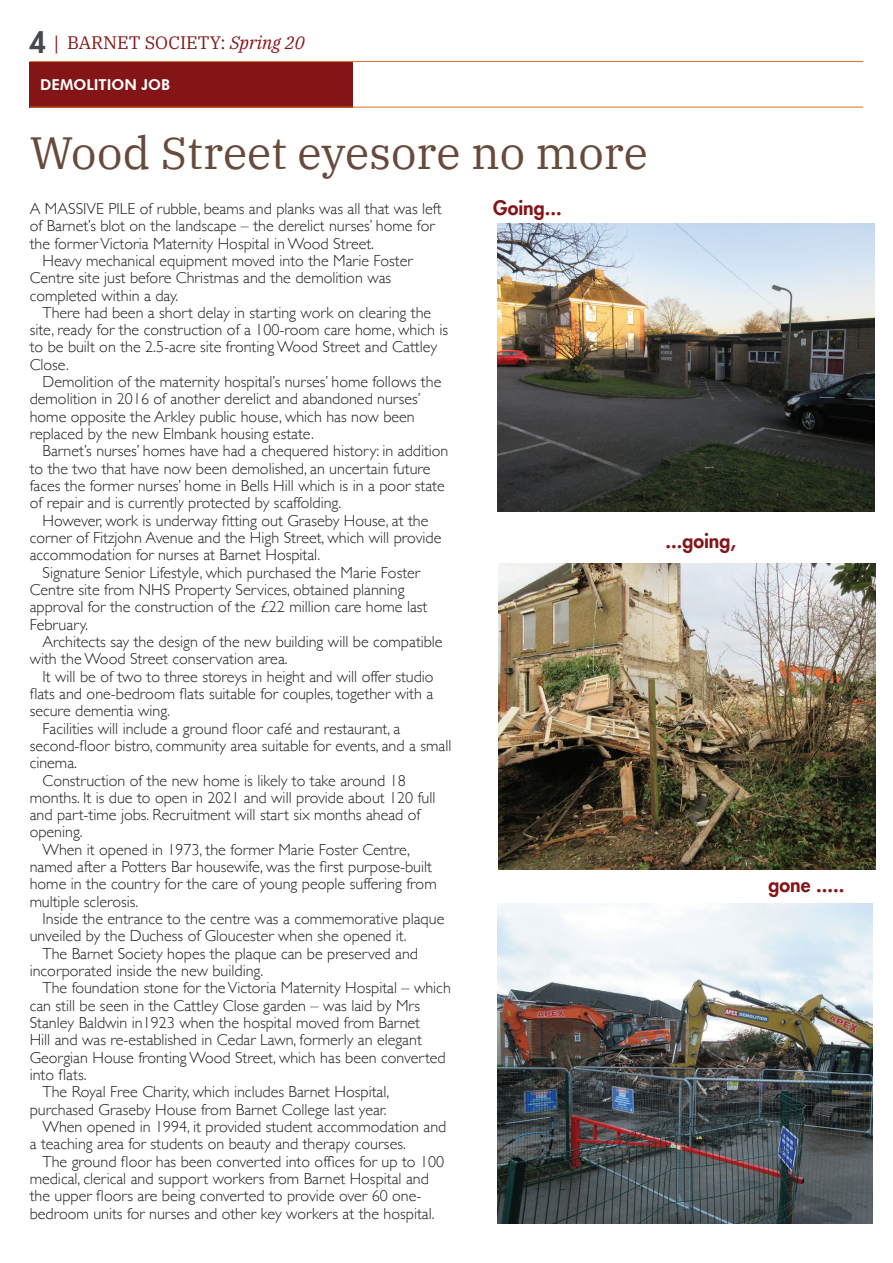
<style>
.page{position:relative;width:893px;height:1263px;background:#fff}
.page>*{position:absolute;margin:0;border:0;box-sizing:border-box;transform-origin:0 0}
.t1{font:45px "IBM Plex Serif";color:#684a3b}
.t2{font:800 19.5px "Futura Std";color:#841517}
.t3{font:18px "IBM Plex Serif";color:#841517}
.t4{font:300 16.05px "Gill Sans";color:#231f20}
.t5{font:800 15px "Futura BT";color:#fff}
.s1{font-family:"Futura Std";font-weight:800;font-size:28.5px;color:#45494c}
.s2{font-family:"Minion Pro"}
.s3{font-style:italic}
</style>
<div class="page">
<div style="left:30px;top:62px;width:323px;height:45px;background:#841517"></div>
<hr style="left:30px;top:61px;width:833px;height:1px;background:#ce7432">
<hr style="left:30px;top:107px;width:833px;height:1px;background:#ce7432">
<img style="left:498px;top:223px;width:376px;height:288px">
<img style="left:499px;top:563px;width:377px;height:306px">
<img style="left:498px;top:904px;width:375px;height:320px">
<p class="t3" style="left:30px;top:29px;width:277px"><span class="s1">4</span> <span class="s2">|</span> BARNET SOCIETY: <span class="s3">Spring 20</span></p>
<p class="t5" style="left:40px;top:76px;width:131px">DEMOLITION JOB</p>
<h1 class="t1" style="left:30px;top:118px;width:620px">Wood Street eyesore no more</h1>
<p class="t4" style="left:30px;top:196px;width:413px">A MASSIVE PILE of rubble, beams and planks was all that was left</p>
<p class="t4" style="left:30px;top:213px;width:406px">of Barnet’s blot on the landscape – the derelict nurses’ home for</p>
<p class="t4" style="left:30px;top:231px;width:346px">the former Victoria Maternity Hospital in Wood Street.</p>
<p class="t4" style="left:42px;top:248px;width:372px">Heavy mechanical equipment moved into the Marie Foster</p>
<p class="t4" style="left:30px;top:265px;width:363px">Centre site just before Christmas and the demolition was</p>
<p class="t4" style="left:30px;top:283px;width:150px">completed within a day.</p>
<p class="t4" style="left:42px;top:300px;width:390px">There had been a short delay in starting work on clearing the</p>
<p class="t4" style="left:30px;top:317px;width:420px">site, ready for the construction of a 100-room care home, which is</p>
<p class="t4" style="left:30px;top:335px;width:409px">to be built on the 2.5-acre site fronting Wood Street and Cattley</p>
<p class="t4" style="left:30px;top:352px;width:41px">Close.</p>
<p class="t4" style="left:42px;top:369px;width:400px">Demolition of the maternity hospital’s nurses’ home follows the</p>
<p class="t4" style="left:30px;top:386px;width:393px">demolition in 2016 of another derelict and abandoned nurses’</p>
<p class="t4" style="left:30px;top:404px;width:387px">home opposite the Arkley public house, which has now been</p>
<p class="t4" style="left:30px;top:421px;width:286px">replaced by the new Elmbank housing estate.</p>
<p class="t4" style="left:42px;top:438px;width:407px">Barnet’s nurses’ homes have had a chequered history: in addition</p>
<p class="t4" style="left:30px;top:456px;width:402px">to the two that have now been demolished, an uncertain future</p>
<p class="t4" style="left:30px;top:473px;width:416px">faces the former nurses’ home in Bells Hill which is in a poor state</p>
<p class="t4" style="left:30px;top:490px;width:313px">of repair and is currently protected by scaffolding.</p>
<p class="t4" style="left:42px;top:508px;width:387px">However, work is underway fitting out Graseby House, at the</p>
<p class="t4" style="left:30px;top:525px;width:413px">corner of Fitzjohn Avenue and the High Street, which will provide</p>
<p class="t4" style="left:30px;top:542px;width:292px">accommodation for nurses at Barnet Hospital.</p>
<p class="t4" style="left:42px;top:560px;width:379px">Signature Senior Lifestyle, which purchased the Marie Foster</p>
<p class="t4" style="left:30px;top:577px;width:376px">Centre site from NHS Property Services, obtained planning</p>
<p class="t4" style="left:30px;top:594px;width:399px">approval for the construction of the £22 million care home last</p>
<p class="t4" style="left:30px;top:612px;width:60px">February.</p>
<p class="t4" style="left:42px;top:629px;width:401px">Architects say the design of the new building will be compatible</p>
<p class="t4" style="left:30px;top:646px;width:259px">with the Wood Street conservation area.</p>
<p class="t4" style="left:42px;top:664px;width:393px">It will be of two to three storeys in height and will offer studio</p>
<p class="t4" style="left:30px;top:681px;width:405px">flats and one-bedroom flats suitable for couples, together with a</p>
<p class="t4" style="left:30px;top:698px;width:142px">secure dementia wing.</p>
<p class="t4" style="left:42px;top:716px;width:359px">Facilities will include a ground floor café and restaurant, a</p>
<p class="t4" style="left:30px;top:733px;width:423px">second-floor bistro, community area suitable for events, and a small</p>
<p class="t4" style="left:30px;top:750px;width:49px">cinema.</p>
<p class="t4" style="left:42px;top:767px;width:365px">Construction of the new home is likely to take around 18</p>
<p class="t4" style="left:30px;top:785px;width:407px">months. It is due to open in 2021 and will provide about 120 full</p>
<p class="t4" style="left:30px;top:802px;width:392px">and part-time jobs. Recruitment will start six months ahead of</p>
<p class="t4" style="left:30px;top:819px;width:55px">opening.</p>
<p class="t4" style="left:42px;top:837px;width:369px">When it opened in 1973, the former Marie Foster Centre,</p>
<p class="t4" style="left:30px;top:854px;width:404px">named after a Potters Bar housewife, was the first purpose-built</p>
<p class="t4" style="left:30px;top:871px;width:408px">home in the country for the care of young people suffering from</p>
<p class="t4" style="left:30px;top:889px;width:110px">multiple sclerosis.</p>
<p class="t4" style="left:42px;top:906px;width:403px">Inside the entrance to the centre was a commemorative plaque</p>
<p class="t4" style="left:30px;top:923px;width:378px">unveiled by the Duchess of Gloucester when she opened it.</p>
<p class="t4" style="left:42px;top:941px;width:377px">The Barnet Society hopes the plaque can be preserved and</p>
<p class="t4" style="left:30px;top:958px;width:235px">incorporated inside the new building.</p>
<p class="t4" style="left:42px;top:975px;width:410px">The foundation stone for the Victoria Maternity Hospital – which</p>
<p class="t4" style="left:30px;top:993px;width:392px">can still be seen in the Cattley Close garden – was laid by Mrs</p>
<p class="t4" style="left:30px;top:1010px;width:392px">Stanley Baldwin in1923 when the hospital moved from Barnet</p>
<p class="t4" style="left:30px;top:1027px;width:394px">Hill and was re-established in Cedar Lawn, formerly an elegant</p>
<p class="t4" style="left:30px;top:1045px;width:417px">Georgian House fronting Wood Street, which has been converted</p>
<p class="t4" style="left:30px;top:1062px;width:58px">into flats.</p>
<p class="t4" style="left:42px;top:1079px;width:348px">The Royal Free Charity, which includes Barnet Hospital,</p>
<p class="t4" style="left:30px;top:1097px;width:358px">purchased Graseby House from Barnet College last year.</p>
<p class="t4" style="left:42px;top:1114px;width:405px">When opened in 1994, it provided student accommodation and</p>
<p class="t4" style="left:30px;top:1131px;width:378px">a teaching area for students on beauty and therapy courses.</p>
<p class="t4" style="left:42px;top:1148px;width:403px">The ground floor has been converted into offices for up to 100</p>
<p class="t4" style="left:30px;top:1166px;width:401px">medical, clerical and support workers from Barnet Hospital and</p>
<p class="t4" style="left:30px;top:1183px;width:393px">the upper floors are being converted to provide over 60 one-</p>
<p class="t4" style="left:30px;top:1200px;width:406px">bedroom units for nurses and other key workers at the hospital.</p>
<p class="t2" style="left:493px;top:196px;width:70px">Going...</p>
<p class="t2" style="left:665px;top:528px;width:72px">...going,</p>
<p class="t2" style="left:769px;top:873px;width:77px">gone .....</p>
</div>
